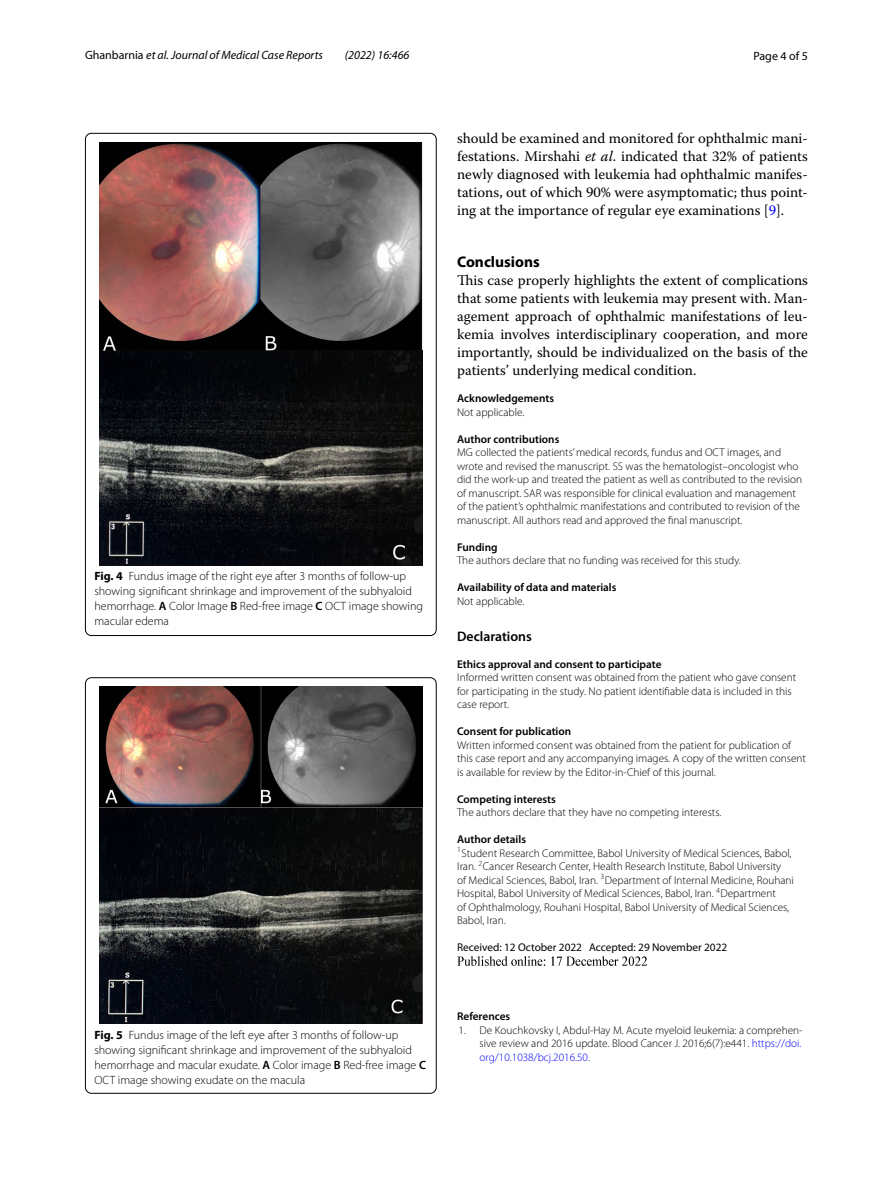
<style>
.page{position:relative;width:893px;height:1187px;background:#fff}
.page>*{position:absolute;margin:0;border:0;box-sizing:border-box;transform-origin:0 0}
.t1{font:700 15.45px "Myriad Pro";color:#000}
.t2{font:14.7px/18px "Warnock Pro";color:#000;text-align:justify}
.t3{font:600 13.8px "Myriad Pro";color:#000}
.t4{font:300 12px/15px "Myriad Pro";color:#000}
.t5{font:italic 12px "Myriad Pro";color:#000}
.t6{font:12px "Myriad Pro";color:#000}
.t7{font:300 11.25px/13.5px "Myriad Pro";color:#000}
.t8{font:600 11.25px "Myriad Pro";color:#000}
.t9{font:11.25px "Myriad Pro";color:#000}
.s1{font-style:normal}
.s2{font-weight:700}
.s3{font-weight:600}
.s4{font-style:italic}
.s5{color:#00f}
</style>
<div class="page">
<img style="left:457px;top:956px;width:191px;height:10px">
<img style="left:99px;top:142px;width:323px;height:423px">
<img style="left:99px;top:686px;width:323px;height:337px">
<div style="left:85px;top:677px;width:351px;height:416px;border:1px solid #000;border-radius:6px"></div>
<p class="t5" style="left:85px;top:48px;width:239px"><span class="s1">Ghanbarnia</span> et al. Journal of Medical Case Reports</p>
<p class="t5" style="left:345px;top:48px;width:66px">(2022) 16:466</p>
<p class="t6" style="left:753px;top:48px;width:56px">Page 4 of 5</p>
<p class="t4" style="left:94px;top:569px;width:330px"><span class="s2">Fig. 4</span> Fundus image of the right eye after 3 months of follow-up showing significant shrinkage and improvement of the subhyaloid hemorrhage. <span class="s3">A</span> Color Image <span class="s3">B</span> Red-free image <span class="s3">C</span> OCT image showing macular edema</p>
<p class="t4" style="left:94px;top:1027px;width:333px"><span class="s2">Fig. 5</span> Fundus image of the left eye after 3 months of follow-up showing significant shrinkage and improvement of the subhyaloid hemorrhage and macular exudate. <span class="s3">A</span> Color image <span class="s3">B</span> Red-free image <span class="s3">C </span>OCT image showing exudate on the macula</p>
<p class="t2" style="left:457px;top:128px;width:352px">should be examined and monitored for ophthalmic mani&shy;festations. Mirshahi <span class="s4">et al</span>. indicated that 32% of patients newly diagnosed with leukemia had ophthalmic manifes&shy;tations, out of which 90% were asymptomatic; thus point&shy;ing at the importance of regular eye examinations [<span class="s5">9</span>].</p>
<h1 class="t1" style="left:457px;top:252px;width:84px">Conclusions</h1>
<p class="t2" style="left:457px;top:271px;width:352px">This case properly highlights the extent of complications that some patients with leukemia may present with. Man&shy;agement approach of ophthalmic manifestations of leu&shy;kemia involves interdisciplinary cooperation, and more importantly, should be individualized on the basis of the patients’ underlying medical condition.</p>
<p class="t8" style="left:457px;top:391px;width:98px">Acknowledgements</p>
<p class="t7" style="left:457px;top:405px;width:69px">Not applicable.</p>
<p class="t8" style="left:457px;top:431px;width:104px">Author contributions</p>
<p class="t7" style="left:457px;top:446px;width:347px">MG collected the patients’ medical records, fundus and OCT images, and wrote and revised the manuscript. SS was the hematologist–oncologist who did the work-up and treated the patient as well as contributed to the revision of manuscript. SAR was responsible for clinical evaluation and management of the patient’s ophthalmic manifestations and contributed to revision of the manuscript. All authors read and approved the final manuscript.</p>
<p class="t8" style="left:457px;top:539px;width:42px">Funding</p>
<p class="t7" style="left:457px;top:554px;width:285px">The authors declare that no funding was received for this study.</p>
<p class="t8" style="left:457px;top:580px;width:161px">Availability of data and materials</p>
<p class="t7" style="left:457px;top:594px;width:69px">Not applicable.</p>
<p class="t3" style="left:457px;top:627px;width:76px">Declarations</p>
<p class="t8" style="left:457px;top:656px;width:206px">Ethics approval and consent to participate</p>
<p class="t7" style="left:457px;top:671px;width:341px">Informed written consent was obtained from the patient who gave consent for participating in the study. No patient identifiable data is included in this case report.</p>
<p class="t8" style="left:457px;top:724px;width:116px">Consent for publication</p>
<p class="t7" style="left:457px;top:738px;width:350px">Written informed consent was obtained from the patient for publication of this case report and any accompanying images. A copy of the written consent is available for review by the Editor-in-Chief of this journal.</p>
<p class="t8" style="left:457px;top:791px;width:100px">Competing interests</p>
<p class="t7" style="left:457px;top:806px;width:266px">The authors declare that they have no competing interests.</p>
<p class="t7" style="left:457px;top:833px;width:338px"><span class="s3">Author details<br></span><sup>1</sup>Student Research Committee, Babol University of Medical Sciences, Babol, Iran. <sup>2</sup>Cancer Research Center, Health Research Institute, Babol University<br>of Medical Sciences, Babol, Iran. <sup>3</sup>Department of Internal Medicine, Rouhani Hospital, Babol University of Medical Sciences, Babol, Iran. <sup>4</sup>Department<br>of Ophthalmology, Rouhani Hospital, Babol University of Medical Sciences, Babol, Iran.</p>
<p class="t9" style="left:457px;top:940px;width:272px">Received: 12 October 2022 Accepted: 29 November 2022</p>
<p class="t8" style="left:457px;top:1009px;width:55px">References</p>
<p class="t7" style="left:480px;top:1023px;width:324px;text-align:justify;text-indent:-21px">1. De Kouchkovsky I, Abdul-Hay M. Acute myeloid leukemia: a comprehen&shy;sive review and 2016 update. Blood Cancer J. 2016;6(7):e441. <span class="s5">https://doi. org/10.1038/bcj.2016.50</span>.</p>
</div>
